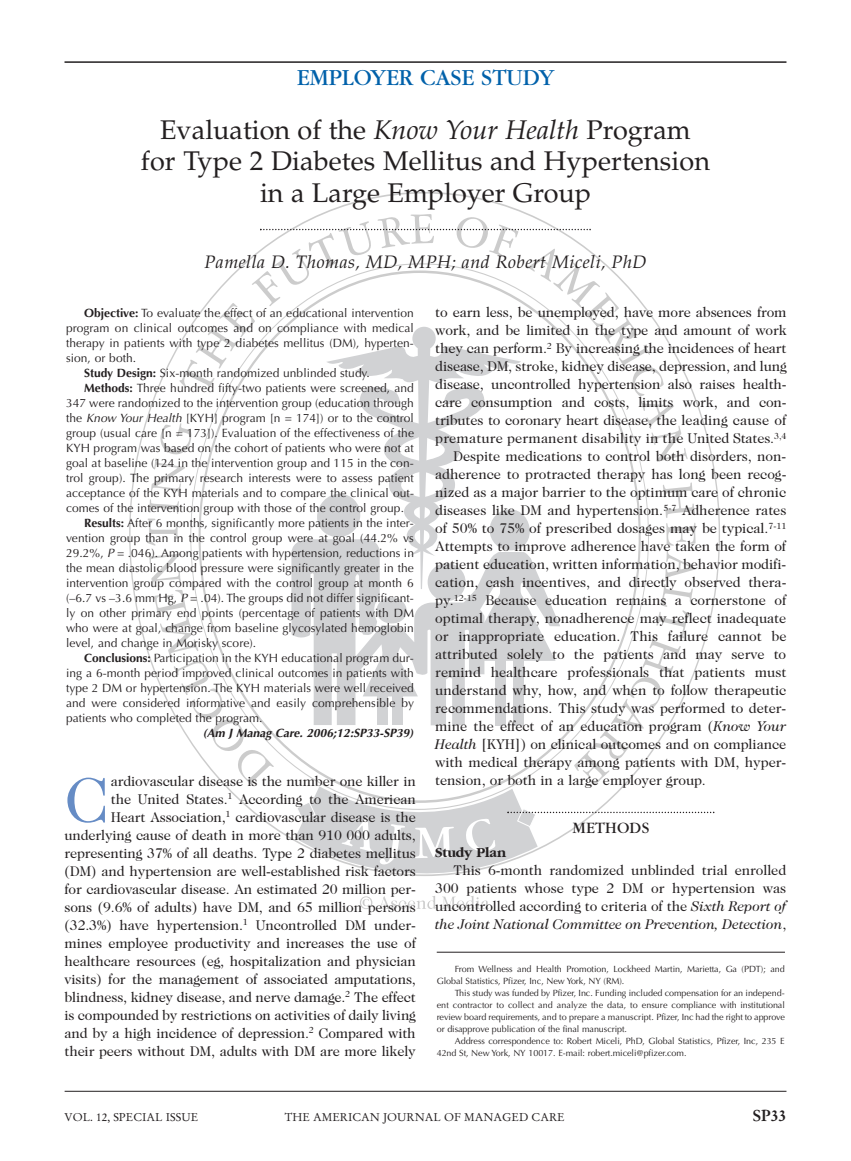
<style>
.page{position:relative;width:851px;height:1161px;background:#fff}
.page>*{position:absolute;margin:0;border:0;box-sizing:border-box;transform-origin:0 0}
.t1{font:63.45px "Caslon Two Twenty Four";color:#668cc5}
.t2{font:27px/31.5px "Palatino";color:#231f20;text-align:center}
.t3{font:24px "Garamond";color:#0161aa}
.t4{font:italic 18px "Palatino";letter-spacing:.025em;color:#231f20}
.t5{font:16.5px "Garamond";letter-spacing:.015em;color:#231f20}
.t6{font:700 15.75px "Stempel Garamond";color:#231f20}
.t7{font:14.25px/18px "Caslon Two Twenty Four";letter-spacing:-.01em;color:#231f20;text-align:right}
.t8{font:14.25px "Caslon Two Twenty Four";letter-spacing:.01em;color:#231f20}
.t9{font:700 14.25px "Garamond";letter-spacing:-.005em;color:#231f20}
.t10{font:12px "Optima";letter-spacing:.005em;color:#231f20}
.t11{font:italic 700 12px "Optima";color:#231f20}
.t12{font:11.25px "Stempel Garamond";color:#231f20}
.t13{font:9px/12px "Optima";letter-spacing:-.005em;color:#231f20}
.s1{font-style:italic}
.s2{font-weight:700}
</style>
<div class="page">
<hr style="left:65px;top:1091px;width:721px;height:1px;background:#231f20">
<svg style="left:147px;top:214px;width:567px;height:695px"></svg>
<hr style="left:436px;top:952px;width:349px;height:1px;background:#231f20">
<hr style="left:64px;top:61px;width:722px;height:2px;background:#231f20">
<h3 class="t3" style="left:297px;top:69px;width:259px">EMPLOYER CASE STUDY</h3>
<h2 class="t2" style="left:141px;top:117px;width:570px">Evaluation of the <span class="s1">Know Your Health</span> Program for Type 2 Diabetes Mellitus and Hypertension in a Large Employer Group</h2>
<p class="t4" style="left:204px;top:255px;width:443px">Pamella D. Thomas, MD, MPH; and Robert Miceli, PhD</p>
<p class="t10" style="left:84px;top:308px;width:331px"><span class="s2">Objective:</span> To evaluate the effect of an educational intervention</p>
<p class="t10" style="left:66px;top:323px;width:349px">program on clinical outcomes and on compliance with medical</p>
<p class="t10" style="left:66px;top:338px;width:349px">therapy in patients with type 2 diabetes mellitus (DM), hyperten-</p>
<p class="t10" style="left:66px;top:353px;width:72px">sion, or both.</p>
<p class="t10" style="left:84px;top:368px;width:287px"><span class="s2">Study Design:</span> Six-month randomized unblinded study.</p>
<p class="t10" style="left:84px;top:383px;width:331px"><span class="s2">Methods:</span> Three hundred fifty-two patients were screened, and</p>
<p class="t10" style="left:66px;top:398px;width:349px">347 were randomized to the intervention group (education through</p>
<p class="t10" style="left:66px;top:413px;width:349px">the <span class="s1">Know Your Health</span> [KYH] program [n = 174]) or to the control</p>
<p class="t10" style="left:66px;top:428px;width:349px">group (usual care [n = 173]). Evaluation of the effectiveness of the</p>
<p class="t10" style="left:66px;top:443px;width:349px">KYH program was based on the cohort of patients who were not at</p>
<p class="t10" style="left:66px;top:458px;width:349px">goal at baseline (124 in the intervention group and 115 in the con-</p>
<p class="t10" style="left:66px;top:473px;width:349px">trol group). The primary research interests were to assess patient</p>
<p class="t10" style="left:66px;top:488px;width:349px">acceptance of the KYH materials and to compare the clinical out-</p>
<p class="t10" style="left:66px;top:503px;width:339px">comes of the intervention group with those of the control group.</p>
<p class="t10" style="left:84px;top:518px;width:331px"><span class="s2">Results:</span> After 6 months, significantly more patients in the inter-</p>
<p class="t10" style="left:66px;top:533px;width:349px">vention group than in the control group were at goal (44.2% vs</p>
<p class="t10" style="left:66px;top:548px;width:349px">29.2%, <span class="s1">P</span> = .046). Among patients with hypertension, reductions in</p>
<p class="t10" style="left:66px;top:563px;width:349px">the mean diastolic blood pressure were significantly greater in the</p>
<p class="t10" style="left:66px;top:578px;width:349px">intervention group compared with the control group at month 6</p>
<p class="t10" style="left:66px;top:593px;width:349px">(–6.7 vs –3.6 mm Hg, <span class="s1">P</span> = .04). The groups did not differ significant-</p>
<p class="t10" style="left:66px;top:608px;width:349px">ly on other primary end points (percentage of patients with DM</p>
<p class="t10" style="left:66px;top:623px;width:349px">who were at goal, change from baseline glycosylated hemoglobin</p>
<p class="t10" style="left:66px;top:638px;width:192px">level, and change in Morisky score).</p>
<p class="t10" style="left:84px;top:653px;width:331px"><span class="s2">Conclusions:</span> Participation in the KYH educational program dur-</p>
<p class="t10" style="left:66px;top:668px;width:349px">ing a 6-month period improved clinical outcomes in patients with</p>
<p class="t10" style="left:66px;top:683px;width:349px">type 2 DM or hypertension. The KYH materials were well received</p>
<p class="t10" style="left:66px;top:698px;width:349px">and were considered informative and easily comprehensible by</p>
<p class="t10" style="left:66px;top:713px;width:198px">patients who completed the program.</p>
<p class="t11" style="left:203px;top:728px;width:212px">(Am J Manag Care. 2006;12:SP33-SP39)</p>
<p class="t7" style="left:435px;top:304px;width:353px">to earn less, be unemployed, have more absences from</p>
<p class="t7" style="left:435px;top:322px;width:353px">work, and be limited in the type and amount of work</p>
<p class="t7" style="left:435px;top:340px;width:353px">they can perform.<sup>2</sup> By increasing the incidences of heart</p>
<p class="t7" style="left:435px;top:358px;width:353px">disease, DM, stroke, kidney disease, depression, and lung</p>
<p class="t7" style="left:435px;top:376px;width:353px">disease, uncontrolled hypertension also raises health-</p>
<p class="t7" style="left:435px;top:394px;width:353px">care consumption and costs, limits work, and con-</p>
<p class="t7" style="left:435px;top:412px;width:352px">tributes to coronary heart disease, the leading cause of</p>
<p class="t8" style="left:435px;top:433px;width:352px">premature permanent disability in the United States.<sup>3,4</sup></p>
<p class="t7" style="left:453px;top:448px;width:334px">Despite medications to control both disorders, non-</p>
<p class="t7" style="left:435px;top:466px;width:353px">adherence to protracted therapy has long been recog-</p>
<p class="t7" style="left:435px;top:484px;width:352px">nized as a major barrier to the optimum care of chronic</p>
<p class="t7" style="left:435px;top:502px;width:352px">diseases like DM and hypertension.<sup>5-7</sup> Adherence rates</p>
<p class="t7" style="left:435px;top:520px;width:353px">of 50% to 75% of prescribed dosages may be typical.<sup>7-11</sup></p>
<p class="t7" style="left:435px;top:538px;width:352px">Attempts to improve adherence have taken the form of</p>
<p class="t7" style="left:435px;top:556px;width:352px">patient education, written information, behavior modifi-</p>
<p class="t7" style="left:435px;top:574px;width:353px">cation, cash incentives, and directly observed thera-</p>
<p class="t7" style="left:435px;top:592px;width:352px">py.<sup>12-15</sup> Because education remains a cornerstone of</p>
<p class="t7" style="left:435px;top:610px;width:352px">optimal therapy, nonadherence may reflect inadequate</p>
<p class="t7" style="left:435px;top:628px;width:353px">or inappropriate education. This failure cannot be</p>
<p class="t7" style="left:435px;top:646px;width:352px">attributed solely to the patients and may serve to</p>
<p class="t7" style="left:435px;top:664px;width:352px">remind healthcare professionals that patients must</p>
<p class="t7" style="left:435px;top:682px;width:352px">understand why, how, and when to follow therapeutic</p>
<p class="t7" style="left:435px;top:700px;width:352px">recommendations. This study was performed to deter-</p>
<p class="t7" style="left:435px;top:718px;width:352px">mine the effect of an education program (<span class="s1">Know Your</span></p>
<p class="t7" style="left:435px;top:736px;width:352px"><span class="s1">Health</span> [KYH]) on clinical outcomes and on compliance</p>
<p class="t7" style="left:435px;top:754px;width:352px">with medical therapy among patients with DM, hyper-</p>
<p class="t7" style="left:435px;top:772px;width:272px">tension, or both in a large employer group.</p>
<p class="t5" style="left:572px;top:822px;width:78px">METHODS</p>
<p class="t9" style="left:435px;top:843px;width:72px">Study Plan</p>
<p class="t7" style="left:435px;top:862px;width:353px;text-align:justify;text-indent:18px">This 6-month randomized unblinded trial enrolled 300 patients whose type 2 DM or hypertension was uncontrolled according to criteria of the <span class="s1">Sixth Report of the Joint National Committee on Prevention, Detection</span>,</p>
<p class="t7" style="left:64px;top:773px;width:353px">ardiovascular disease is the number one killer in<br>the United States.<sup>1</sup> According to the American<br>Heart Association,<sup>1</sup> cardiovascular disease is the underlying cause of death in more than 910 000 adults, representing 37% of all deaths. Type 2 diabetes mellitus (DM) and hypertension are well-established risk factors for cardiovascular disease. An estimated 20 million per&shy;sons (9.6% of adults) have DM, and 65 million persons (32.3%) have hypertension.<sup>1</sup> Uncontrolled DM under&shy;mines employee productivity and increases the use of healthcare resources (eg, hospitalization and physician visits) for the management of associated amputations, blindness, kidney disease, and nerve damage.<sup>2</sup> The effect is compounded by restrictions on activities of daily living and by a high incidence of depression.<sup>2</sup> Compared with their peers without DM, adults with DM are more likely</p>
<h1 class="t1" style="left:64px;top:775px;width:46px">C</h1>
<p class="t13" style="left:436px;top:964px;width:349px;text-indent:18px">From Wellness and Health Promotion, Lockheed Martin, Marietta, Ga (PDT); and<br>Global Statistics, Pfizer, Inc, New York, NY (RM).</p>
<p class="t13" style="left:436px;top:988px;width:350px;text-align:justify;text-indent:18px">This study was funded by Pfizer, Inc. Funding included compensation for an independ&shy;ent contractor to collect and analyze the data, to ensure compliance with institutional review board requirements, and to prepare a manuscript. Pfizer, Inc had the right to approve or disapprove publication of the final manuscript.</p>
<p class="t13" style="left:437px;top:1036px;width:349px;text-indent:18px">Address correspondence to: Robert Miceli, PhD, Global Statistics, Pfizer, Inc, 235 E<br>42nd St, New York, NY 10017. E-mail: robert.miceli@pfizer.com.</p>
<p class="t12" style="left:65px;top:1112px;width:135px">VOL. 12, SPECIAL ISSUE</p>
<p class="t12" style="left:285px;top:1112px;width:281px">THE AMERICAN JOURNAL OF MANAGED CARE</p>
<p class="t6" style="left:752px;top:1108px;width:36px">SP33</p>
</div>
